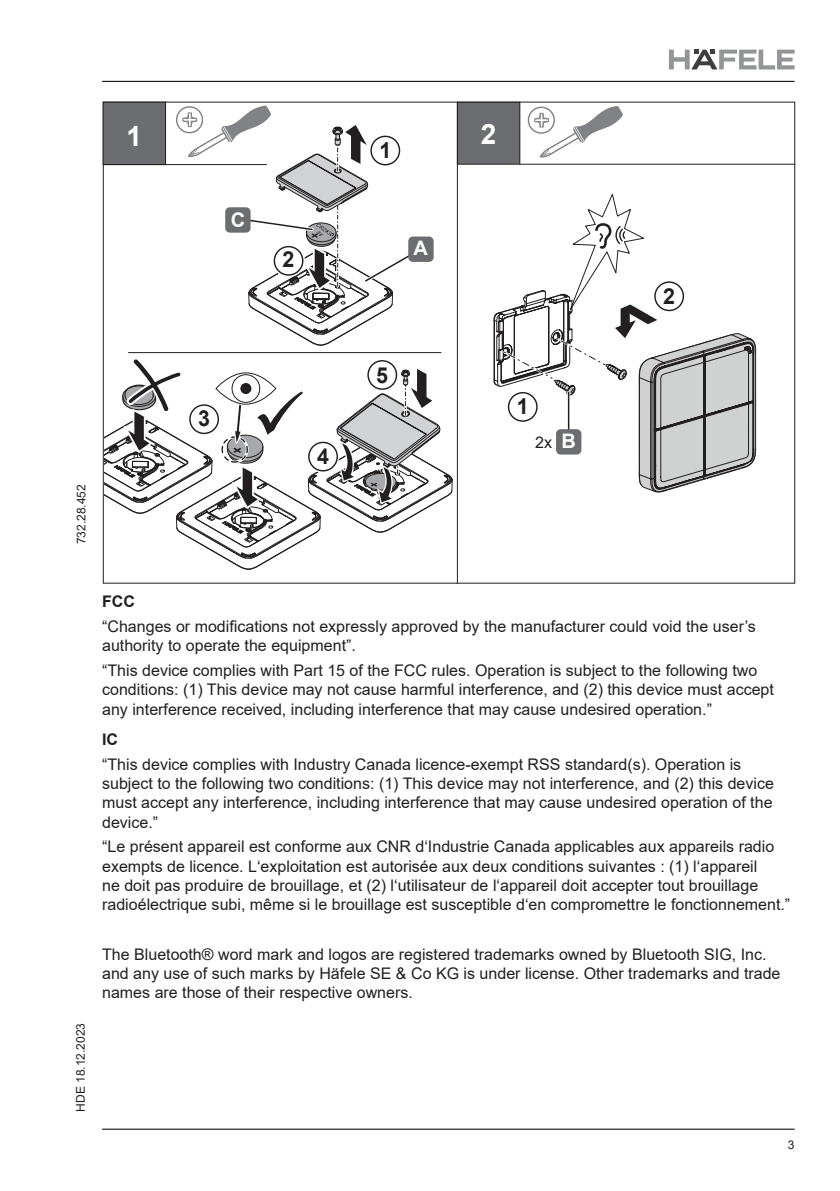
<style>
.page{position:relative;width:840px;height:1191px;background:#fff}
.page>*{position:absolute;margin:0;border:0;box-sizing:border-box;transform-origin:0 0}
.t1{font:700 28px "Arial";color:#fff}
.t2{font:700 22px "Arial";color:#231f20}
.t3{font:700 20px "Arial";color:#fff}
.t4{font:16px/19.2px "Arial";color:#231f20}
.t5{font:700 16px "Arial";color:#231f20}
.t6{font:12px "Arial";color:#231f20}
.s1{font-weight:700;font-size:20px;color:#fff}
</style>
<div class="page">
<hr style="left:102px;top:1128px;width:692px;height:1px;background:#231f20">
<hr style="left:102px;top:81px;width:692px;height:1px;background:#231f20">
<svg style="left:669px;top:50px;width:125px;height:19px"></svg>
<svg style="left:103px;top:102px;width:691px;height:481px"></svg>
<div style="left:457px;top:102px;width:62px;height:62px;background:#6c6d70"></div>
<div style="left:456px;top:102px;width:64px;height:63px;border:1px solid #231f20"></div>
<hr style="left:456px;top:102px;width:1px;height:481px;background:#231f20">
<svg style="left:493px;top:192px;width:262px;height:300px"></svg>
<hr style="left:567px;top:392px;width:3px;height:50px;background:#fff">
<hr style="left:567px;top:392px;width:2px;height:50px;background:#231f20">
<div style="left:555px;top:429px;width:26px;height:25px;background:#6c6d70;border-radius:5px"></div>
<div style="left:527px;top:107px;width:27px;height:27px;border:1px solid #808285;border-radius:50%"></div>
<svg style="left:533px;top:106px;width:89px;height:52px"></svg>
<hr style="left:519px;top:164px;width:275px;height:1px;background:#231f20">
<div style="left:103px;top:102px;width:62px;height:63px;background:#6c6d70"></div>
<div style="left:103px;top:102px;width:63px;height:63px;border:1px solid #231f20"></div>
<hr style="left:128px;top:352px;width:313px;height:1px;background:#231f20">
<div style="left:176px;top:106px;width:27px;height:27px;border:1px solid #808285;border-radius:50%"></div>
<hr style="left:103px;top:164px;width:163px;height:1px;background:#231f20">
<div style="left:408px;top:236px;width:25px;height:26px;background:#6c6d70;border-radius:5px"></div>
<svg style="left:104px;top:353px;width:349px;height:217px"></svg>
<svg style="left:182px;top:106px;width:242px;height:240px"></svg>
<h1 class="t1" style="left:126px;top:117px;width:17px">1</h1>
<p class="t3" style="left:230px;top:206px;width:16px">C</p>
<h2 class="t2" style="left:282px;top:246px;width:13px">22</h2>
<h2 class="t2" style="left:379px;top:135px;width:13px">1</h2>
<p class="t3" style="left:413px;top:234px;width:16px">A</p>
<h1 class="t1" style="left:480px;top:114px;width:17px">2</h1>
<h2 class="t2" style="left:662px;top:280px;width:13px">2</h2>
<p class="t6" style="left:73px;top:544px;width:62px;rotate:-90deg">732.28.452</p>
<h2 class="t2" style="left:198px;top:403px;width:13px">3</h2>
<h2 class="t2" style="left:317px;top:440px;width:13px">4</h2>
<h2 class="t2" style="left:376px;top:359px;width:13px">5</h2>
<h2 class="t2" style="left:516px;top:391px;width:13px">1</h2>
<p class="t4" style="left:535px;top:433px;width:42px">2x <span class="s1">B</span></p>
<p class="t6" style="left:72px;top:1111px;width:90px;rotate:-90deg">HDE 18.12.2023</p>
<p class="t5" style="left:102px;top:590px;width:34px">FCC</p>
<p class="t4" style="left:102px;top:616px;width:655px">“Changes or modifications not expressly approved by the manufacturer could void the user’s authority to operate the equipment”.</p>
<p class="t4" style="left:102px;top:661px;width:673px">“This device complies with Part 15 of the FCC rules. Operation is subject to the following two conditions: (1) This device may not cause harmful interference, and (2) this device must accept any interference received, including interference that may cause undesired operation.”</p>
<p class="t5" style="left:102px;top:728px;width:17px">IC</p>
<p class="t4" style="left:102px;top:754px;width:673px">“This device complies with Industry Canada licence-exempt RSS standard(s). Operation is subject to the following two conditions: (1) This device may not interference, and (2) this device must accept any interference, including interference that may cause undesired operation of the device.”</p>
<p class="t4" style="left:102px;top:837px;width:689px">“Le présent appareil est conforme aux CNR d‘Industrie Canada applicables aux appareils radio exempts de licence. L‘exploitation est autorisée aux deux conditions suivantes : (1) l‘appareil<br>ne doit pas produire de brouillage, et (2) l‘utilisateur de l‘appareil doit accepter tout brouillage radioélectrique subi, même si le brouillage est susceptible d‘en compromettre le fonctionnement.”</p>
<p class="t4" style="left:102px;top:944px;width:679px">The Bluetooth® word mark and logos are registered trademarks owned by Bluetooth SIG, Inc. and any use of such marks by Häfele SE &amp; Co KG is under license. Other trademarks and trade names are those of their respective owners.</p>
<p class="t6" style="left:787px;top:1136px;width:8px">3</p>
</div>
